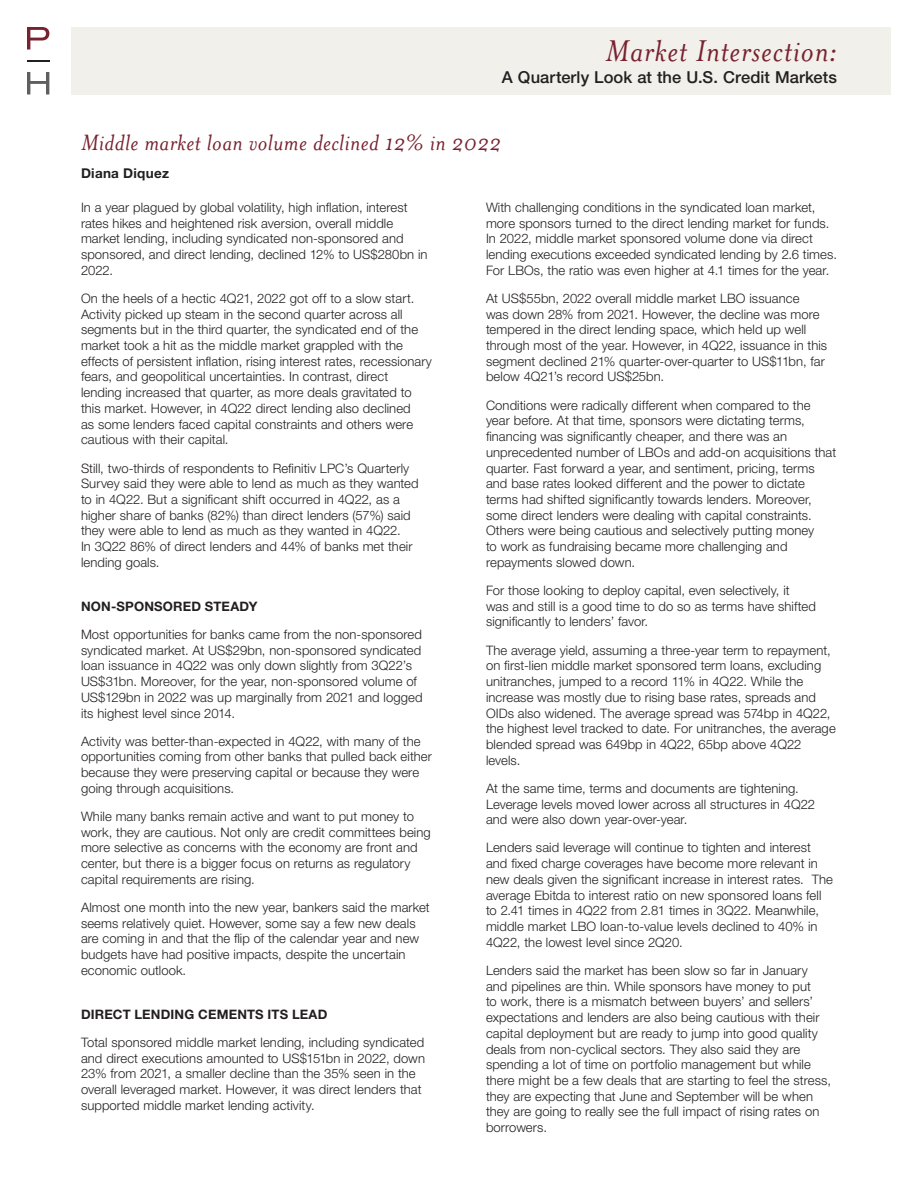
<style>
.page{position:relative;width:918px;height:1188px;background:#fff}
.page>*{position:absolute;margin:0;border:0;box-sizing:border-box;transform-origin:0 0}
.t1{font:italic 34.5px "Mrs Eaves OT";letter-spacing:.025em;color:#78222f}
.AR_Gill_9_12_LISTS{font:italic 25.5px "Mrs Eaves OT";letter-spacing:.015em;color:#78222f}
.t2{font:500 16.5px "Helvetica Neue LT Std";letter-spacing:.005em;color:#231f20}
.AR_Gill_9_12_LISTS-2{font:700 13.5px "Helvetica Neue LT Std";letter-spacing:.02em;color:#231f20}
.AR_Gill_9_12_LISTS-3{font:300 13.05px/15.8px "Helvetica Neue LT Std";letter-spacing:.005em;color:#231f20}
.AR_Gill_9_12_LISTS-4{font:700 13.05px "Helvetica Neue LT Std";letter-spacing:.01em;color:#231f20}
</style>
<div class="page">
<div style="left:72px;top:27px;width:819px;height:67px;background:#f2f0eb"></div>
<svg style="left:27px;top:27px;width:22px;height:23px"></svg>
<svg style="left:27px;top:72px;width:22px;height:22px"></svg>
<svg style="left:27px;top:60px;width:22px;height:1px"></svg>
<h1 class="t1" style="left:605px;top:32px;width:233px">Market Intersection:</h1>
<p class="t2" style="left:502px;top:68px;width:337px">A Quarterly Look at the U.S. Credit Markets</p>
<p class="AR_Gill_9_12_LISTS" style="left:81px;top:128px;width:422px">Middle market loan volume declined 12% in 2022</p>
<p class="AR_Gill_9_12_LISTS-2" style="left:81px;top:165px;width:90px">Diana Diquez</p>
<p class="AR_Gill_9_12_LISTS-3" style="left:81px;top:199px;width:348px">In a year plagued by global volatility, high inflation, interest rates hikes and heightened risk aversion, overall middle market lending, including syndicated non-sponsored and sponsored, and direct lending, declined 12% to US$280bn in 2022.</p>
<p class="AR_Gill_9_12_LISTS-3" style="left:81px;top:290px;width:353px">On the heels of a hectic 4Q21, 2022 got off to a slow start.<br>Activity picked up steam in the second quarter across all segments but in the third quarter, the syndicated end of the market took a hit as the middle market grappled with the effects of persistent inflation, rising interest rates, recessionary fears, and geopolitical uncertainties. In contrast, direct lending increased that quarter, as more deals gravitated to this market. However, in 4Q22 direct lending also declined<br>as some lenders faced capital constraints and others were cautious with their capital.</p>
<p class="AR_Gill_9_12_LISTS-3" style="left:81px;top:460px;width:339px">Still, two-thirds of respondents to Refinitiv LPC’s Quarterly Survey said they were able to lend as much as they wanted to in 4Q22. But a significant shift occurred in 4Q22, as a higher share of banks (82%) than direct lenders (57%) said they were able to lend as much as they wanted in 4Q22.<br>In 3Q22 86% of direct lenders and 44% of banks met their lending goals.</p>
<p class="AR_Gill_9_12_LISTS-4" style="left:81px;top:598px;width:178px">NON-SPONSORED STEADY</p>
<p class="AR_Gill_9_12_LISTS-3" style="left:81px;top:626px;width:343px">Most opportunities for banks came from the non-sponsored syndicated market. At US$29bn, non-sponsored syndicated loan issuance in 4Q22 was only down slightly from 3Q22’s US$31bn. Moreover, for the year, non-sponsored volume of US$129bn in 2022 was up marginally from 2021 and logged its highest level since 2014.</p>
<p class="AR_Gill_9_12_LISTS-3" style="left:81px;top:733px;width:353px">Activity was better-than-expected in 4Q22, with many of the opportunities coming from other banks that pulled back either because they were preserving capital or because they were going through acquisitions.</p>
<p class="AR_Gill_9_12_LISTS-3" style="left:81px;top:808px;width:351px">While many banks remain active and want to put money to work, they are cautious. Not only are credit committees being more selective as concerns with the economy are front and center, but there is a bigger focus on returns as regulatory capital requirements are rising.</p>
<p class="AR_Gill_9_12_LISTS-3" style="left:81px;top:899px;width:350px">Almost one month into the new year, bankers said the market seems relatively quiet. However, some say a few new deals are coming in and that the flip of the calendar year and new budgets have had positive impacts, despite the uncertain economic outlook.</p>
<p class="AR_Gill_9_12_LISTS-4" style="left:81px;top:1006px;width:248px">DIRECT LENDING CEMENTS ITS LEAD</p>
<p class="AR_Gill_9_12_LISTS-3" style="left:81px;top:1034px;width:346px">Total sponsored middle market lending, including syndicated and direct executions amounted to US$151bn in 2022, down 23% from 2021, a smaller decline than the 35% seen in the overall leveraged market. However, it was direct lenders that supported middle market lending activity.</p>
<p class="AR_Gill_9_12_LISTS-3" style="left:486px;top:199px;width:353px">With challenging conditions in the syndicated loan market, more sponsors turned to the direct lending market for funds.<br>In 2022, middle market sponsored volume done via direct lending executions exceeded syndicated lending by 2.6 times.<br>For LBOs, the ratio was even higher at 4.1 times for the year.</p>
<p class="AR_Gill_9_12_LISTS-3" style="left:486px;top:290px;width:343px">At US$55bn, 2022 overall middle market LBO issuance<br>was down 28% from 2021. However, the decline was more tempered in the direct lending space, which held up well through most of the year. However, in 4Q22, issuance in this segment declined 21% quarter-over-quarter to US$11bn, far below 4Q21’s record US$25bn.</p>
<p class="AR_Gill_9_12_LISTS-3" style="left:486px;top:397px;width:352px">Conditions were radically different when compared to the year before. At that time, sponsors were dictating terms, financing was significantly cheaper, and there was an unprecedented number of LBOs and add-on acquisitions that quarter. Fast forward a year, and sentiment, pricing, terms and base rates looked different and the power to dictate terms had shifted significantly towards lenders. Moreover, some direct lenders were dealing with capital constraints.<br>Others were being cautious and selectively putting money<br>to work as fundraising became more challenging and repayments slowed down.</p>
<p class="AR_Gill_9_12_LISTS-3" style="left:486px;top:582px;width:331px">For those looking to deploy capital, even selectively, it<br>was and still is a good time to do so as terms have shifted significantly to lenders’ favor.</p>
<p class="AR_Gill_9_12_LISTS-3" style="left:486px;top:642px;width:351px">The average yield, assuming a three-year term to repayment, on first-lien middle market sponsored term loans, excluding unitranches, jumped to a record 11% in 4Q22. While the increase was mostly due to rising base rates, spreads and OIDs also widened. The average spread was 574bp in 4Q22, the highest level tracked to date. For unitranches, the average blended spread was 649bp in 4Q22, 65bp above 4Q22 levels.</p>
<p class="AR_Gill_9_12_LISTS-3" style="left:486px;top:780px;width:331px">At the same time, terms and documents are tightening.<br>Leverage levels moved lower across all structures in 4Q22 and were also down year-over-year.</p>
<p class="AR_Gill_9_12_LISTS-3" style="left:486px;top:840px;width:349px">Lenders said leverage will continue to tighten and interest and fixed charge coverages have become more relevant in new deals given the significant increase in interest rates. The average Ebitda to interest ratio on new sponsored loans fell to 2.41 times in 4Q22 from 2.81 times in 3Q22. Meanwhile, middle market LBO loan-to-value levels declined to 40% in 4Q22, the lowest level since 2Q20.</p>
<p class="AR_Gill_9_12_LISTS-3" style="left:486px;top:962px;width:346px">Lenders said the market has been slow so far in January and pipelines are thin. While sponsors have money to put<br>to work, there is a mismatch between buyers’ and sellers’ expectations and lenders are also being cautious with their capital deployment but are ready to jump into good quality deals from non-cyclical sectors. They also said they are spending a lot of time on portfolio management but while there might be a few deals that are starting to feel the stress, they are expecting that June and September will be when they are going to really see the full impact of rising rates on borrowers.</p>
</div>
